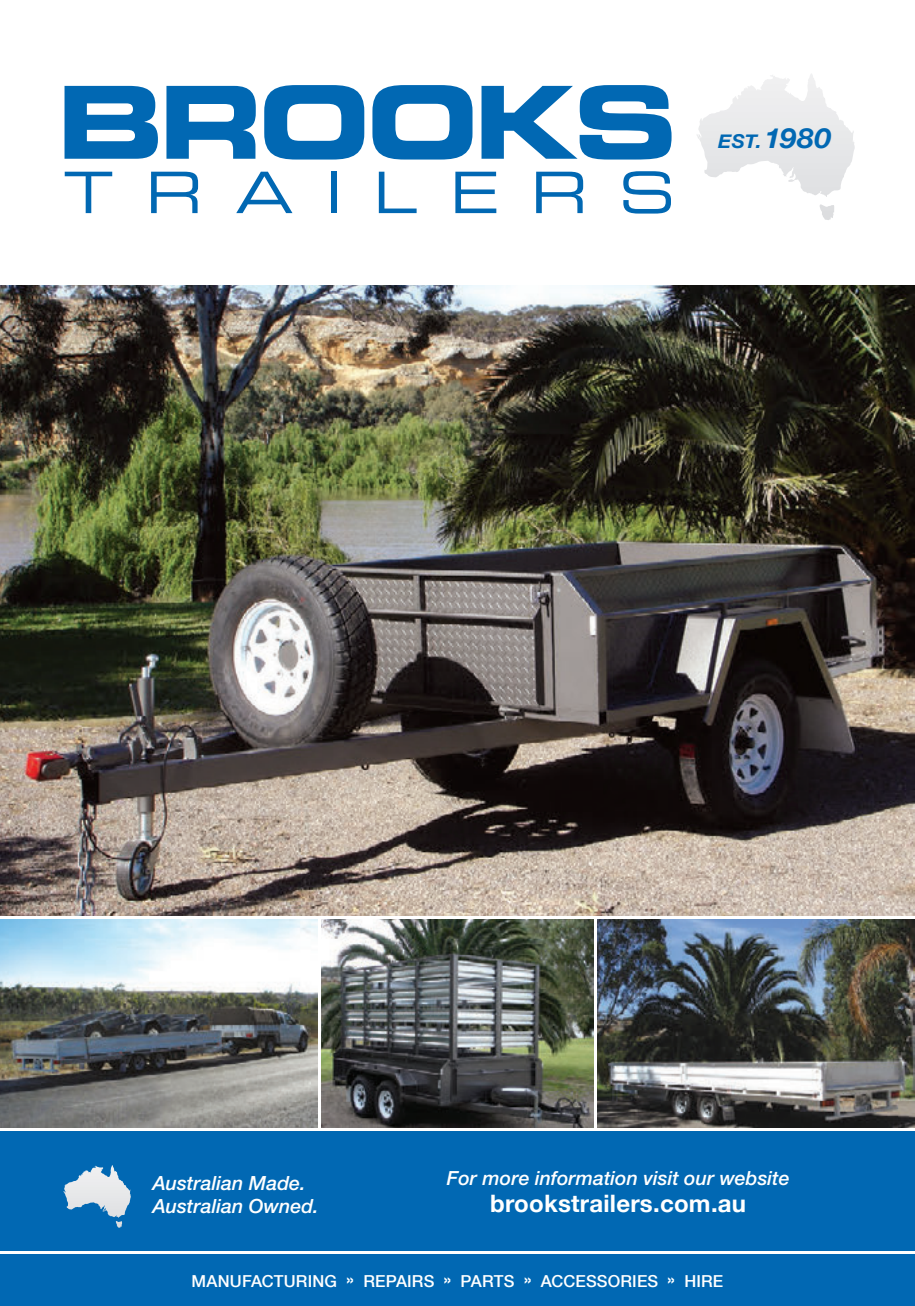
<style>
.page{position:relative;width:915px;height:1306px;background:#fff}
.page>*{position:absolute;margin:0;border:0;box-sizing:border-box;transform-origin:0 0}
.t1{font:700 24px "Helvetica Neue";letter-spacing:.01em;color:#fff}
.t2{font:italic 500 19.5px/23.4px "Helvetica Neue";color:#fff}
.t3{font:italic 700 19.2px "Helvetica Neue";color:#0168b3;scale:1.05 1}
.t4{font:500 16.5px "Helvetica Neue";letter-spacing:.01em;color:#fff}
.s1{font-size:27.75px}
.s2{font-weight:700}
</style>
<div class="page">
<img style="left:0;top:285px;width:914px;height:630px">
<img style="left:0;top:919px;width:317px;height:208px">
<img style="left:321px;top:919px;width:272px;height:208px">
<img style="left:597px;top:919px;width:317px;height:208px">
<div style="left:0;top:1254px;width:914px;height:51px;background:#0168b3"></div>
<svg style="left:737px;top:75px;width:74px;height:26px"></svg>
<svg style="left:64px;top:86px;width:94px;height:73px"></svg>
<svg style="left:166px;top:86px;width:90px;height:73px"></svg>
<svg style="left:264px;top:85px;width:100px;height:74px"></svg>
<svg style="left:372px;top:85px;width:100px;height:74px"></svg>
<svg style="left:481px;top:85px;width:190px;height:74px"></svg>
<svg style="left:65px;top:172px;width:47px;height:41px"></svg>
<svg style="left:151px;top:172px;width:47px;height:41px"></svg>
<svg style="left:236px;top:172px;width:56px;height:41px"></svg>
<div style="left:331px;top:172px;width:6px;height:41px;background:#0168b3"></div>
<svg style="left:378px;top:172px;width:38px;height:41px"></svg>
<svg style="left:455px;top:172px;width:41px;height:41px"></svg>
<svg style="left:536px;top:172px;width:47px;height:41px"></svg>
<svg style="left:623px;top:171px;width:47px;height:42px"></svg>
<div style="left:0;top:1131px;width:914px;height:119px;background:#0168b3"></div>
<svg style="left:81px;top:1165px;width:31px;height:11px"></svg>
<p class="t3" style="left:718px;top:129px;width:109px">EST. <span class="s1">1980</span></p>
<p class="t2" style="left:152px;top:1170px;width:168px">Australian Made.<br>Australian Owned.</p>
<p class="t2" style="left:446px;top:1166px;width:344px">For more information visit our website</p>
<p class="t1" style="left:490px;top:1188px;width:257px">brookstrailers.com.au</p>
<p class="t4" style="left:191px;top:1271px;width:533px">MANUFACTURING <span class="s2">»</span> REPAIRS <span class="s2">»</span> PARTS <span class="s2">»</span> ACCESSORIES <span class="s2">»</span> HIRE</p>
</div>
